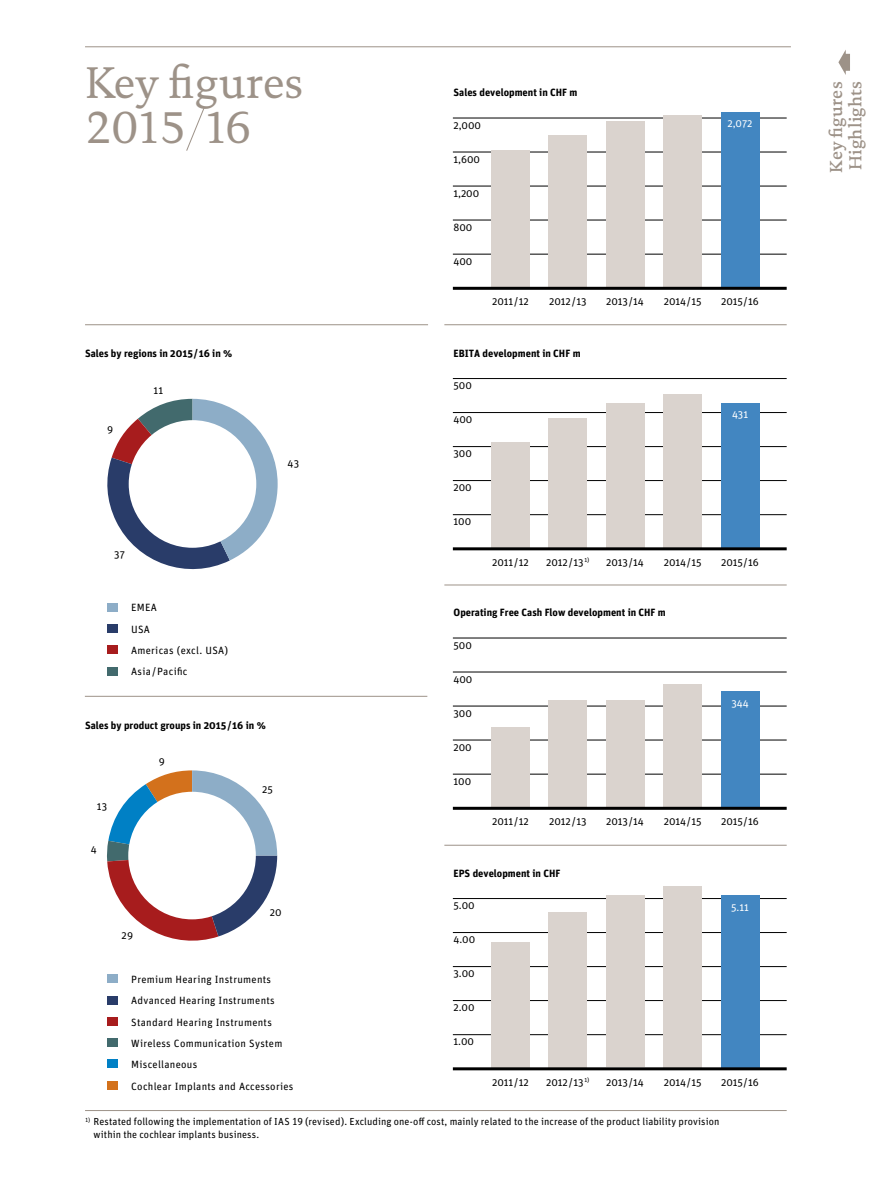
<style>
.page{position:relative;width:893px;height:1191px;background:#fff}
.page>*{position:absolute;margin:0;border:0;box-sizing:border-box;transform-origin:0 0}
.t1{font:45px/45px "DTL Documenta TOT";letter-spacing:-.005em;color:#9d9288}
.t2{font:500 17.7px/19.5px "DTL Documenta TOT";letter-spacing:.015em;color:#9d9288}
.t3{font:10.5px/21.3px "Unit OT";letter-spacing:.025em;color:#000}
.t4{font:700 10.5px "Unit OT";color:#000}
.t5{font:10.5px "Unit OT";letter-spacing:-.005em;color:#fff}
.t6{font:10.2px/13.5px "Unit OT";letter-spacing:.01em;color:#000}
.t7{font:6.15px "Unit OT";color:#000}
</style>
<div class="page">
<hr style="left:85px;top:324px;width:343px;height:1px;background:#9d9288">
<hr style="left:85px;top:696px;width:342px;height:1px;background:#9d9288">
<hr style="left:444px;top:845px;width:343px;height:1px;background:#9d9288">
<hr style="left:444px;top:584px;width:343px;height:1px;background:#9d9288">
<hr style="left:444px;top:324px;width:343px;height:1px;background:#9d9288">
<hr style="left:85px;top:46px;width:706px;height:1px;background:#9d9288">
<svg style="left:186px;top:107px;width:19px;height:44px"></svg>
<hr style="left:85px;top:1110px;width:702px;height:1px;background:#9d9288">
<svg style="left:838px;top:50px;width:12px;height:25px"></svg>
<svg style="left:107px;top:399px;width:171px;height:171px"></svg>
<div style="left:129px;top:420px;width:127px;height:128px;background:#fff;border-radius:50%"></div>
<div style="left:107px;top:603px;width:11px;height:8px;background:#8dadc7"></div>
<div style="left:107px;top:624px;width:11px;height:9px;background:#293c69"></div>
<div style="left:107px;top:645px;width:11px;height:9px;background:#a71c1d"></div>
<div style="left:107px;top:667px;width:11px;height:8px;background:#426a6d"></div>
<svg style="left:107px;top:770px;width:170px;height:171px"></svg>
<div style="left:128px;top:791px;width:128px;height:128px;background:#fff;border-radius:50%"></div>
<div style="left:107px;top:974px;width:11px;height:9px;background:#8dadc7"></div>
<div style="left:107px;top:996px;width:11px;height:8px;background:#293c69"></div>
<div style="left:107px;top:1017px;width:11px;height:8px;background:#a71c1d"></div>
<div style="left:107px;top:1038px;width:11px;height:9px;background:#426a6d"></div>
<div style="left:107px;top:1059px;width:11px;height:9px;background:#0080c5"></div>
<div style="left:107px;top:1081px;width:11px;height:8px;background:#d3711c"></div>
<hr style="left:453px;top:118px;width:334px;height:1px;background:#000">
<hr style="left:453px;top:152px;width:334px;height:1px;background:#000">
<hr style="left:453px;top:186px;width:334px;height:1px;background:#000">
<hr style="left:453px;top:220px;width:334px;height:1px;background:#000">
<hr style="left:453px;top:254px;width:334px;height:1px;background:#000">
<div style="left:721px;top:112px;width:38px;height:175px;background:#4286c1"></div>
<div style="left:663px;top:115px;width:39px;height:172px;background:#dad3ce"></div>
<div style="left:606px;top:122px;width:38px;height:165px;background:#dad3ce"></div>
<div style="left:549px;top:135px;width:38px;height:152px;background:#dad3ce"></div>
<div style="left:491px;top:150px;width:39px;height:137px;background:#dad3ce"></div>
<hr style="left:453px;top:287px;width:334px;height:3px;background:#000">
<hr style="left:453px;top:378px;width:334px;height:1px;background:#000">
<hr style="left:453px;top:412px;width:334px;height:1px;background:#000">
<hr style="left:453px;top:446px;width:334px;height:1px;background:#000">
<hr style="left:453px;top:480px;width:334px;height:1px;background:#000">
<hr style="left:453px;top:514px;width:334px;height:1px;background:#000">
<div style="left:721px;top:403px;width:38px;height:145px;background:#4286c1"></div>
<div style="left:663px;top:394px;width:39px;height:155px;background:#dad3ce"></div>
<div style="left:606px;top:403px;width:38px;height:145px;background:#dad3ce"></div>
<div style="left:549px;top:418px;width:38px;height:130px;background:#dad3ce"></div>
<div style="left:491px;top:442px;width:39px;height:106px;background:#dad3ce"></div>
<hr style="left:453px;top:547px;width:334px;height:3px;background:#000">
<hr style="left:453px;top:637px;width:334px;height:1px;background:#000">
<hr style="left:453px;top:671px;width:334px;height:1px;background:#000">
<hr style="left:453px;top:705px;width:334px;height:1px;background:#000">
<hr style="left:453px;top:739px;width:334px;height:1px;background:#000">
<hr style="left:453px;top:773px;width:334px;height:1px;background:#000">
<div style="left:721px;top:691px;width:38px;height:117px;background:#4286c1"></div>
<div style="left:663px;top:684px;width:39px;height:124px;background:#dad3ce"></div>
<div style="left:606px;top:700px;width:38px;height:107px;background:#dad3ce"></div>
<div style="left:549px;top:700px;width:38px;height:108px;background:#dad3ce"></div>
<div style="left:491px;top:727px;width:39px;height:81px;background:#dad3ce"></div>
<hr style="left:453px;top:807px;width:334px;height:3px;background:#000">
<hr style="left:453px;top:898px;width:334px;height:1px;background:#000">
<hr style="left:453px;top:932px;width:334px;height:1px;background:#000">
<hr style="left:453px;top:966px;width:334px;height:1px;background:#000">
<hr style="left:453px;top:1000px;width:334px;height:1px;background:#000">
<hr style="left:453px;top:1034px;width:334px;height:1px;background:#000">
<div style="left:721px;top:894px;width:38px;height:173px;background:#4286c1"></div>
<div style="left:663px;top:886px;width:39px;height:182px;background:#dad3ce"></div>
<div style="left:606px;top:895px;width:38px;height:172px;background:#dad3ce"></div>
<div style="left:549px;top:912px;width:38px;height:155px;background:#dad3ce"></div>
<div style="left:491px;top:942px;width:39px;height:125px;background:#dad3ce"></div>
<hr style="left:453px;top:1067px;width:334px;height:3px;background:#000">
<p class="t1" style="left:85px;top:60px;width:220px">Key figures<br>2015 16</p>
<p class="t4" style="left:85px;top:347px;width:149px">Sales by regions in 2015/16 in %</p>
<p class="t3" style="left:107px;top:419px;width:8px">9</p>
<p class="t3" style="left:153px;top:379px;width:11px">11</p>
<p class="t3" style="left:287px;top:452px;width:13px">43</p>
<p class="t3" style="left:114px;top:543px;width:13px">37</p>
<p class="t3" style="left:131px;top:597px;width:27px">EMEA</p>
<p class="t3" style="left:131px;top:618px;width:99px">USA<br>Americas (excl. USA)<br>Asia/Pacific</p>
<p class="t4" style="left:85px;top:718px;width:182px">Sales by product groups in 2015/16 in %</p>
<p class="t3" style="left:97px;top:795px;width:12px">13</p>
<p class="t3" style="left:91px;top:838px;width:7px">4</p>
<p class="t3" style="left:159px;top:751px;width:8px">9</p>
<p class="t3" style="left:262px;top:779px;width:12px">25</p>
<p class="t3" style="left:270px;top:901px;width:14px">20</p>
<p class="t3" style="left:122px;top:924px;width:13px">29</p>
<p class="t3" style="left:131px;top:968px;width:141px">Premium Hearing Instruments</p>
<p class="t3" style="left:131px;top:990px;width:164px">Advanced Hearing Instruments<br>Standard Hearing Instruments<br>Wireless Communication System<br>Miscellaneous<br>Cochlear Implants and Accessories</p>
<p class="t4" style="left:454px;top:86px;width:125px">Sales development in CHF m</p>
<p class="t3" style="left:454px;top:114px;width:29px">2,000</p>
<p class="t5" style="left:728px;top:117px;width:27px">2,072</p>
<p class="t3" style="left:454px;top:148px;width:28px">1,600</p>
<p class="t3" style="left:454px;top:182px;width:27px">1,200</p>
<p class="t3" style="left:454px;top:216px;width:20px">800</p>
<p class="t3" style="left:454px;top:250px;width:20px">400</p>
<p class="t3" style="left:492px;top:290px;width:38px">2011/12</p>
<p class="t3" style="left:549px;top:290px;width:39px">2012/13</p>
<p class="t3" style="left:606px;top:290px;width:39px">2013/14</p>
<p class="t3" style="left:664px;top:290px;width:39px">2014/15</p>
<p class="t3" style="left:721px;top:290px;width:39px">2015/16</p>
<p class="t4" style="left:454px;top:346px;width:129px">EBITA development in CHF m</p>
<p class="t3" style="left:454px;top:375px;width:20px">500</p>
<p class="t3" style="left:454px;top:409px;width:20px">400</p>
<p class="t3" style="left:454px;top:443px;width:20px">300</p>
<p class="t3" style="left:454px;top:477px;width:20px">200</p>
<p class="t3" style="left:454px;top:511px;width:19px">100</p>
<p class="t5" style="left:732px;top:408px;width:18px">431</p>
<p class="t3" style="left:492px;top:551px;width:38px">2011/12</p>
<p class="t7" style="left:585px;top:556px;width:6px">1)</p>
<p class="t3" style="left:546px;top:551px;width:39px">2012/13</p>
<p class="t3" style="left:606px;top:551px;width:39px">2013/14</p>
<p class="t3" style="left:664px;top:551px;width:39px">2014/15</p>
<p class="t3" style="left:721px;top:551px;width:39px">2015/16</p>
<p class="t4" style="left:454px;top:606px;width:214px">Operating Free Cash Flow development in CHF m</p>
<p class="t3" style="left:454px;top:634px;width:20px">500</p>
<p class="t3" style="left:454px;top:668px;width:20px">400</p>
<p class="t3" style="left:454px;top:702px;width:20px">300</p>
<p class="t3" style="left:454px;top:736px;width:20px">200</p>
<p class="t3" style="left:454px;top:770px;width:19px">100</p>
<p class="t5" style="left:731px;top:696px;width:19px">344</p>
<p class="t3" style="left:492px;top:810px;width:38px">2011/12</p>
<p class="t3" style="left:549px;top:810px;width:39px">2012/13</p>
<p class="t3" style="left:606px;top:810px;width:39px">2013/14</p>
<p class="t3" style="left:664px;top:810px;width:39px">2014/15</p>
<p class="t3" style="left:721px;top:810px;width:39px">2015/16</p>
<p class="t4" style="left:454px;top:866px;width:108px">EPS development in CHF</p>
<p class="t3" style="left:454px;top:894px;width:23px">5.00</p>
<p class="t5" style="left:731px;top:900px;width:19px">5.11</p>
<p class="t3" style="left:454px;top:928px;width:23px">4.00</p>
<p class="t3" style="left:454px;top:962px;width:23px">3.00</p>
<p class="t3" style="left:454px;top:996px;width:22px">2.00</p>
<p class="t3" style="left:454px;top:1031px;width:22px">1.00</p>
<p class="t3" style="left:492px;top:1071px;width:38px">2011/12</p>
<p class="t7" style="left:585px;top:1076px;width:6px">1)</p>
<p class="t3" style="left:546px;top:1071px;width:39px">2012/13</p>
<p class="t3" style="left:606px;top:1071px;width:39px">2013/14</p>
<p class="t3" style="left:664px;top:1071px;width:39px">2014/15</p>
<p class="t3" style="left:721px;top:1071px;width:39px">2015/16</p>
<p class="t6" style="left:94px;top:1114px;width:627px;text-indent:-9px"><sup>1)</sup> Restated following the implementation of IAS 19 (revised). Excluding one-off cost, mainly related to the increase of the product liability provision within the cochlear implants business.</p>
<p class="t2" style="left:826px;top:173px;width:93px;rotate:-90deg">Key figures<br>Highlights</p>
</div>
